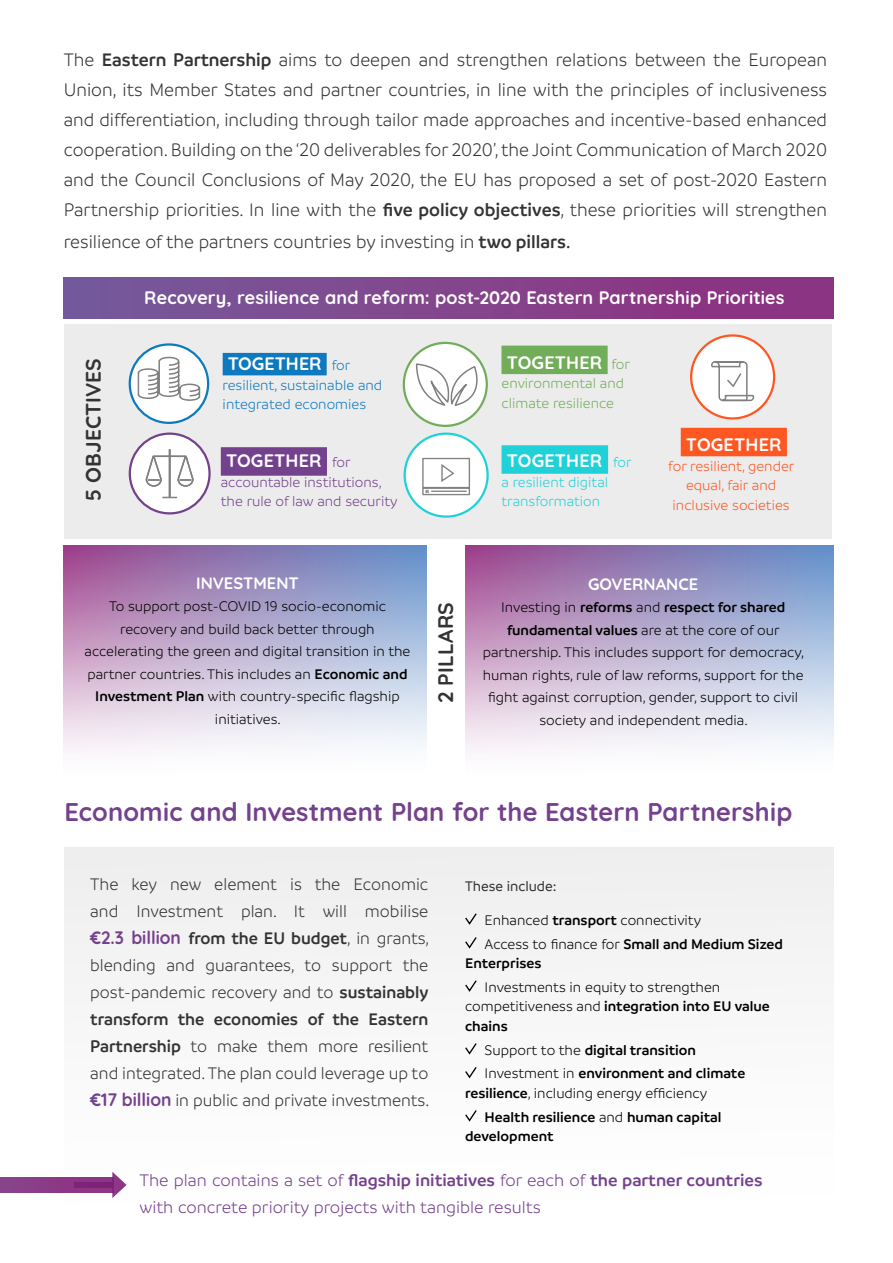
<style>
.page{position:relative;width:893px;height:1263px;background:#fff}
.page>*{position:absolute;margin:0;border:0;box-sizing:border-box;transform-origin:0 0}
.t1{font:700 25.5px "Quicksand";letter-spacing:.01em;color:#74418d}
.t2{font:700 21px "Quicksand";letter-spacing:.005em;color:#333}
.t3{font:300 19.5px/30.3px "Branding";color:#333;text-align:justify}
.t4{font:300 18px/27px "Branding";color:#333;text-align:justify}
.t5{font:700 18px "Quicksand";letter-spacing:.01em;color:#fff}
.t6{font:300 18px/27px "Branding";color:#73408c}
.t7{font:700 16.5px "Quicksand";color:#fff}
.t8{font:300 15px/22.5px "Branding";color:#000;text-align:center}
.t9{font:600 15px/23.7px "Branding";color:#000}
.t10{font:300 15px/19.5px "Branding";color:#ff5722;text-align:center}
.t11{font:300 15px/19.5px "Branding";color:#74418d}
.t12{font:300 15px/19.5px "Branding";color:#0d7abf}
.t13{font:300 15px/19.5px "Branding";color:#72ad5a}
.t14{font:300 15px/19.5px "Branding";color:#20d2d8}
.t15{font:500 15px "Branding";color:#333}
.s1{font-weight:600}
.s2{font-weight:500}
.s3{font-family:"Branding";font-weight:300;font-size:15px;color:#0d7abf}
.s4{font-family:"Branding";font-weight:300;font-size:15px;color:#74418d}
.s5{font-family:"Branding";font-weight:300;font-size:15px;color:#72ad5a}
.s6{font-family:"Branding";font-weight:300;font-size:15px;color:#20d2d8}
.s7{font-family:"Quicksand";font-weight:700;color:#74418d}
.s8{font-weight:300}
</style>
<div class="page">
<div style="left:64px;top:277px;width:769px;height:42px;background:linear-gradient(to right,#745a9b,#8f2f7f)"></div>
<div style="left:65px;top:847px;width:769px;height:367px;background:#f7f7f7"></div>
<svg style="left:465px;top:545px;width:368px;height:208px;background:#bfb4d4"></svg>
<div style="left:65px;top:325px;width:767px;height:214px;background:#ececec"></div>
<svg style="left:404px;top:343px;width:83px;height:83px"></svg>
<svg style="left:415px;top:277px;width:72px;height:142px"></svg>
<div style="left:223px;top:353px;width:104px;height:22px;background:#0d7abf"></div>
<div style="left:130px;top:434px;width:80px;height:79px;background:#fff;border-radius:50%"></div>
<div style="left:129px;top:432px;width:82px;height:82px;border:2px solid #74418d;border-radius:50%"></div>
<svg style="left:162px;top:497px;width:15px;height:1px"></svg>
<hr style="left:169px;top:449px;width:1px;height:48px;background:#808080">
<svg style="left:145px;top:454px;width:49px;height:33px"></svg>
<div style="left:130px;top:344px;width:78px;height:79px;background:#fff;border-radius:50%"></div>
<div style="left:129px;top:343px;width:80px;height:81px;border:2px solid #0d7abf;border-radius:50%"></div>
<svg style="left:137px;top:356px;width:64px;height:45px"></svg>
<div style="left:221px;top:447px;width:106px;height:29px;background:#74418d"></div>
<div style="left:501px;top:346px;width:107px;height:28px;background:#72ad5a"></div>
<div style="left:501px;top:445px;width:107px;height:29px;background:#20d2d8"></div>
<div style="left:681px;top:428px;width:106px;height:28px;background:#ff5722"></div>
<div style="left:691px;top:335px;width:83px;height:83px;background:#fff;border-radius:50%"></div>
<div style="left:690px;top:334px;width:85px;height:86px;border:2px solid #ff5722;border-radius:50%"></div>
<svg style="left:711px;top:361px;width:44px;height:41px"></svg>
<div style="left:405px;top:434px;width:83px;height:83px;background:#fff;border-radius:50%"></div>
<div style="left:404px;top:432px;width:85px;height:86px;border:2px solid #20d2d8;border-radius:50%"></div>
<div style="left:422px;top:458px;width:48px;height:30px;border:1px solid #818282"></div>
<svg style="left:441px;top:464px;width:14px;height:18px"></svg>
<div style="left:422px;top:487px;width:48px;height:8px;border:1px solid #818282"></div>
<hr style="left:431px;top:491px;width:36px;height:1px;background:#818282">
<svg style="left:64px;top:545px;width:363px;height:207px;background:#bfb4d4"></svg>
<svg style="left:465px;top:913px;width:12px;height:12px"></svg>
<svg style="left:465px;top:937px;width:12px;height:12px"></svg>
<svg style="left:465px;top:980px;width:12px;height:12px"></svg>
<svg style="left:465px;top:1043px;width:12px;height:12px"></svg>
<svg style="left:465px;top:1067px;width:12px;height:12px"></svg>
<svg style="left:465px;top:1110px;width:12px;height:12px"></svg>
<svg style="left:112px;top:1172px;width:15px;height:26px"></svg>
<svg style="left:0;top:1177px;width:114px;height:15px;background:#883785"></svg>
<p class="t3" style="left:64px;top:45px;width:765px">The <span class="s1">Eastern Partnership</span> aims to deepen and strengthen relations between the European Union, its Member States and partner countries, in line with the principles of inclusiveness and differentiation, including through tailor made approaches and incentive-based enhanced cooperation. Building on the ‘20 deliverables for 2020’, the Joint Communication of March 2020 and the Council Conclusions of May 2020, the EU has proposed a set of post-2020 Eastern Partnership priorities. In line with the <span class="s1">five policy objectives</span>, these priorities will strengthen resilience of the partners countries by investing in <span class="s1">two pillars</span><span class="s2">.</span></p>
<p class="t5" style="left:144px;top:283px;width:642px">Recovery, resilience and reform: post-2020 Eastern Partnership Priorities</p>
<h2 class="t2" style="left:76px;top:501px;width:145px;rotate:-90deg">5 OBJECTIVES</h2>
<p class="t5" style="left:228px;top:349px;width:124px">TOGETHER <span class="s3">for</span></p>
<p class="t12" style="left:223px;top:375px;width:161px">resilient, sustainable and integrated economies</p>
<p class="t5" style="left:226px;top:446px;width:126px">TOGETHER <span class="s4">for</span></p>
<p class="t11" style="left:221px;top:472px;width:178px">accountable institutions, the rule of law and security</p>
<p class="t7" style="left:196px;top:569px;width:104px">INVESTMENT</p>
<p class="t8" style="left:85px;top:595px;width:327px">To support post-COVID 19 socio-economic recovery and build back better through accelerating the green and digital transition in the partner countries. This includes an <span class="s1">Economic and Investment Plan</span> with country-specific flagship initiatives.</p>
<h2 class="t2" style="left:428px;top:703px;width:102px;rotate:-90deg">2 PILLARS</h2>
<p class="t5" style="left:507px;top:348px;width:125px">TOGETHER <span class="s5">for</span></p>
<p class="t13" style="left:501px;top:374px;width:124px">environmental and climate resilience</p>
<p class="t5" style="left:507px;top:446px;width:127px">TOGETHER <span class="s6">for</span></p>
<p class="t14" style="left:501px;top:472px;width:108px">a resilient digital transformation</p>
<p class="t5" style="left:686px;top:430px;width:97px">TOGETHER</p>
<p class="t10" style="left:668px;top:456px;width:128px">for resilient, gender equal, fair and inclusive societies</p>
<p class="t7" style="left:588px;top:570px;width:112px">GOVERNANCE</p>
<p class="t8" style="left:483px;top:596px;width:323px">Investing in <span class="s1">reforms</span> and <span class="s1">respect for shared fundamental values</span> are at the core of our partnership. This includes support for democracy, human rights, rule of law reforms, support for the fight against corruption, gender, support to civil society and independent media.</p>
<h1 class="t1" style="left:65px;top:791px;width:729px">Economic and Investment Plan for the Eastern Partnership</h1>
<p class="t4" style="left:90px;top:871px;width:341px">The key new element is the Economic and Investment plan. It will mobilise <span class="s7">€2.3 billion</span> <span class="s1">from the EU budget</span>, in grants, blending and guarantees, to support the post-pandemic recovery and to <span class="s1">sustainably transform the economies of the Eastern Partnership</span> to make them more resilient and integrated. The plan could leverage up to <span class="s7">€17 billion</span> in public and private investments.</p>
<p class="t15" style="left:465px;top:878px;width:93px">These include:</p>
<p class="t8" style="left:485px;top:908px;width:300px;line-height:23.7px;text-align:left">Enhanced <span class="s1">transport</span> connectivity<br>Access to finance for <span class="s1">Small and Medium Sized</span></p>
<p class="t9" style="left:465px;top:951px;width:78px">Enterprises</p>
<p class="t8" style="left:465px;top:977px;width:306px;line-height:19.5px;text-align:left;text-indent:20px">Investments in equity to strengthen competitiveness and <span class="s1">integration into EU value chains</span></p>
<p class="t9" style="left:485px;top:1038px;width:262px"><span class="s8">Support to the</span> digital transition<br><span class="s8">Investment in</span> environment and climate</p>
<p class="t9" style="left:485px;top:1081px;width:238px;text-indent:-20px">resilience<span class="s8">, including energy efficiency<br></span>Health resilience <span class="s8">and</span> human capital</p>
<p class="t9" style="left:465px;top:1124px;width:90px">development</p>
<p class="t6" style="left:139px;top:1166px;width:624px">The plan contains a set of <span class="s1">flagship initiatives</span> for each of <span class="s1">the partner countries </span>with concrete priority projects with tangible results</p>
</div>
